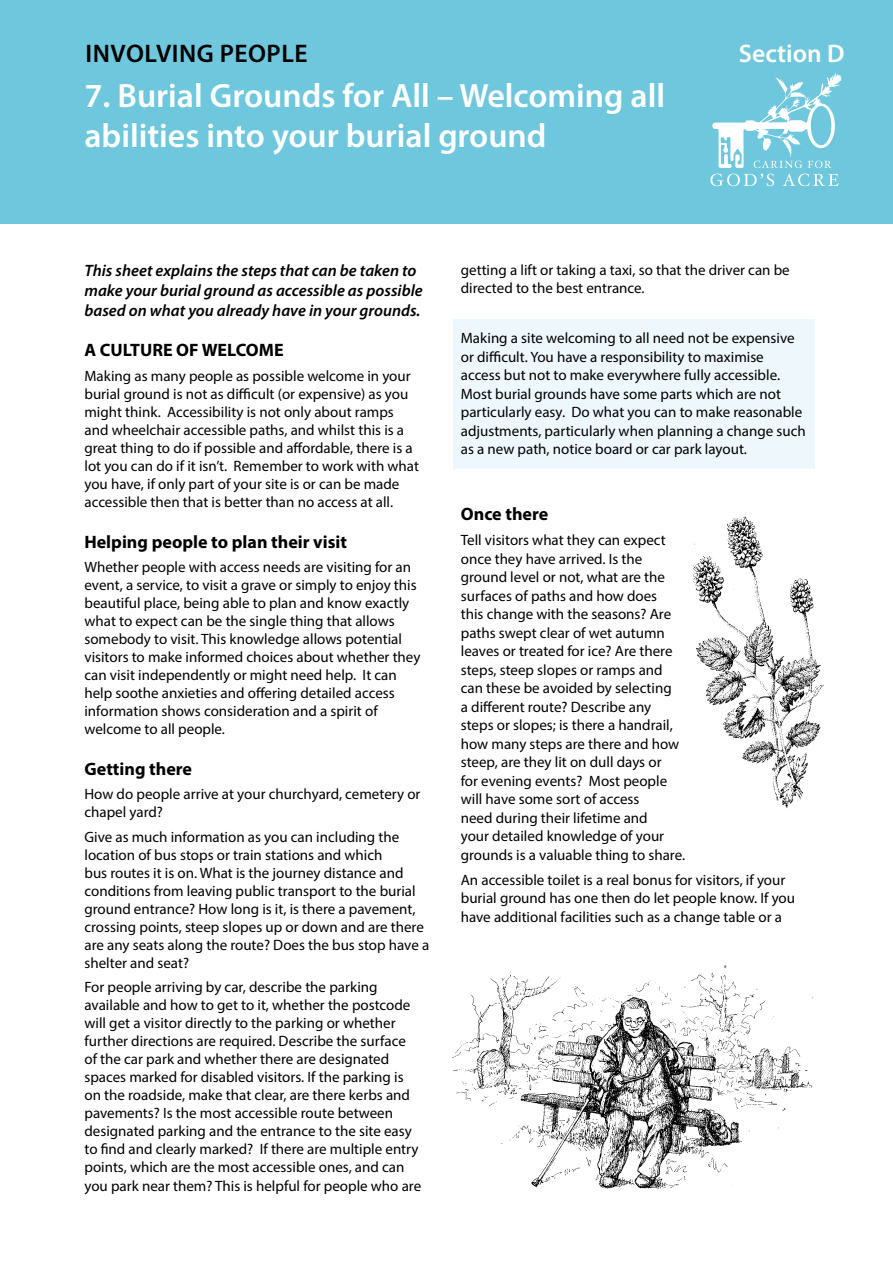
<style>
.page{position:relative;width:893px;height:1263px;background:#fff}
.page>*{position:absolute;margin:0;border:0;box-sizing:border-box;transform-origin:0 0}
.t1{font:600 33.75px/40.5px "Myriad Pro";color:#fff}
.t2{font:600 25.5px "Myriad Pro";letter-spacing:.02em;color:#000}
.t3{font:600 25.5px "Myriad Pro";color:#fff}
.t4{font:700 18px "Myriad Pro";color:#000}
.t5{font:italic 600 16.5px/19.8px "Myriad Pro";color:#000}
.t6{font:15px/18px "Myriad Pro";color:#000}
</style>
<div class="page">
<div style="left:453px;top:319px;width:362px;height:150px;background:#eef7fb"></div>
<div style="left:0;top:0;width:893px;height:223px;background:#6ec7dc"></div>
<img style="left:452px;top:965px;width:362px;height:225px">
<img style="left:693px;top:516px;width:132px;height:293px">
<svg style="left:710px;top:174px;width:64px;height:12px"></svg>
<svg style="left:783px;top:174px;width:56px;height:12px"></svg>
<svg style="left:712px;top:73px;width:130px;height:95px"></svg>
<h2 class="t2" style="left:85px;top:38px;width:224px">INVOLVING PEOPLE</h2>
<h2 class="t3" style="left:739px;top:38px;width:107px">Section D</h2>
<h1 class="t1" style="left:84px;top:74px;width:582px">7. Burial Grounds for All – Welcoming all abilities into your burial ground</h1>
<p class="t5" style="left:84px;top:260px;width:340px">This sheet explains the steps that can be taken to make your burial ground as accessible as possible based on what you already have in your grounds.</p>
<p class="t4" style="left:84px;top:339px;width:201px">A CULTURE OF WELCOME</p>
<p class="t6" style="left:84px;top:367px;width:336px">Making as many people as possible welcome in your burial ground is not as difficult (or expensive) as you might think. Accessibility is not only about ramps and wheelchair accessible paths, and whilst this is a great thing to do if possible and affordable, there is a lot you can do if it isn’t. Remember to work with what you have, if only part of your site is or can be made accessible then that is better than no access at all.</p>
<p class="t4" style="left:84px;top:530px;width:264px">Helping people to plan their visit</p>
<p class="t6" style="left:84px;top:558px;width:338px">Whether people with access needs are visiting for an event, a service, to visit a grave or simply to enjoy this beautiful place, being able to plan and know exactly what to expect can be the single thing that allows somebody to visit. This knowledge allows potential visitors to make informed choices about whether they can visit independently or might need help. It can help soothe anxieties and offering detailed access information shows consideration and a spirit of welcome to all people.</p>
<p class="t4" style="left:84px;top:757px;width:109px">Getting there</p>
<p class="t6" style="left:84px;top:785px;width:338px">How do people arrive at your churchyard, cemetery or chapel yard?</p>
<p class="t6" style="left:84px;top:827px;width:346px">Give as much information as you can including the location of bus stops or train stations and which<br>bus routes it is on. What is the journey distance and conditions from leaving public transport to the burial ground entrance? How long is it, is there a pavement, crossing points, steep slopes up or down and are there are any seats along the route? Does the bus stop have a shelter and seat?</p>
<p class="t6" style="left:84px;top:978px;width:338px">For people arriving by car, describe the parking available and how to get to it, whether the postcode will get a visitor directly to the parking or whether further directions are required. Describe the surface of the car park and whether there are designated spaces marked for disabled visitors. If the parking is on the roadside, make that clear, are there kerbs and pavements? Is the most accessible route between designated parking and the entrance to the site easy to find and clearly marked? If there are multiple entry points, which are the most accessible ones, and can you park near them? This is helpful for people who are</p>
<p class="t6" style="left:461px;top:260px;width:330px;line-height:18.5px">getting a lift or taking a taxi, so that the driver can be directed to the best entrance.</p>
<p class="t6" style="left:461px;top:329px;width:346px;line-height:18.5px">Making a site welcoming to all need not be expensive or difficult. You have a responsibility to maximise access but not to make everywhere fully accessible.<br>Most burial grounds have some parts which are not particularly easy. Do what you can to make reasonable adjustments, particularly when planning a change such as a new path, notice board or car park layout.</p>
<p class="t4" style="left:461px;top:502px;width:89px">Once there</p>
<p class="t6" style="left:461px;top:531px;width:226px;line-height:18.5px">Tell visitors what they can expect once they have arrived. Is the ground level or not, what are the surfaces of paths and how does<br>this change with the seasons? Are paths swept clear of wet autumn leaves or treated for ice? Are there steps, steep slopes or ramps and can these be avoided by selecting<br>a different route? Describe any steps or slopes; is there a handrail, how many steps are there and how steep, are they lit on dull days or<br>for evening events? Most people will have some sort of access<br>need during their lifetime and<br>your detailed knowledge of your grounds is a valuable thing to share.</p>
<p class="t6" style="left:461px;top:870px;width:336px;line-height:18.5px">An accessible toilet is a real bonus for visitors, if your burial ground has one then do let people know. If you have additional facilities such as a change table or a</p>
</div>
